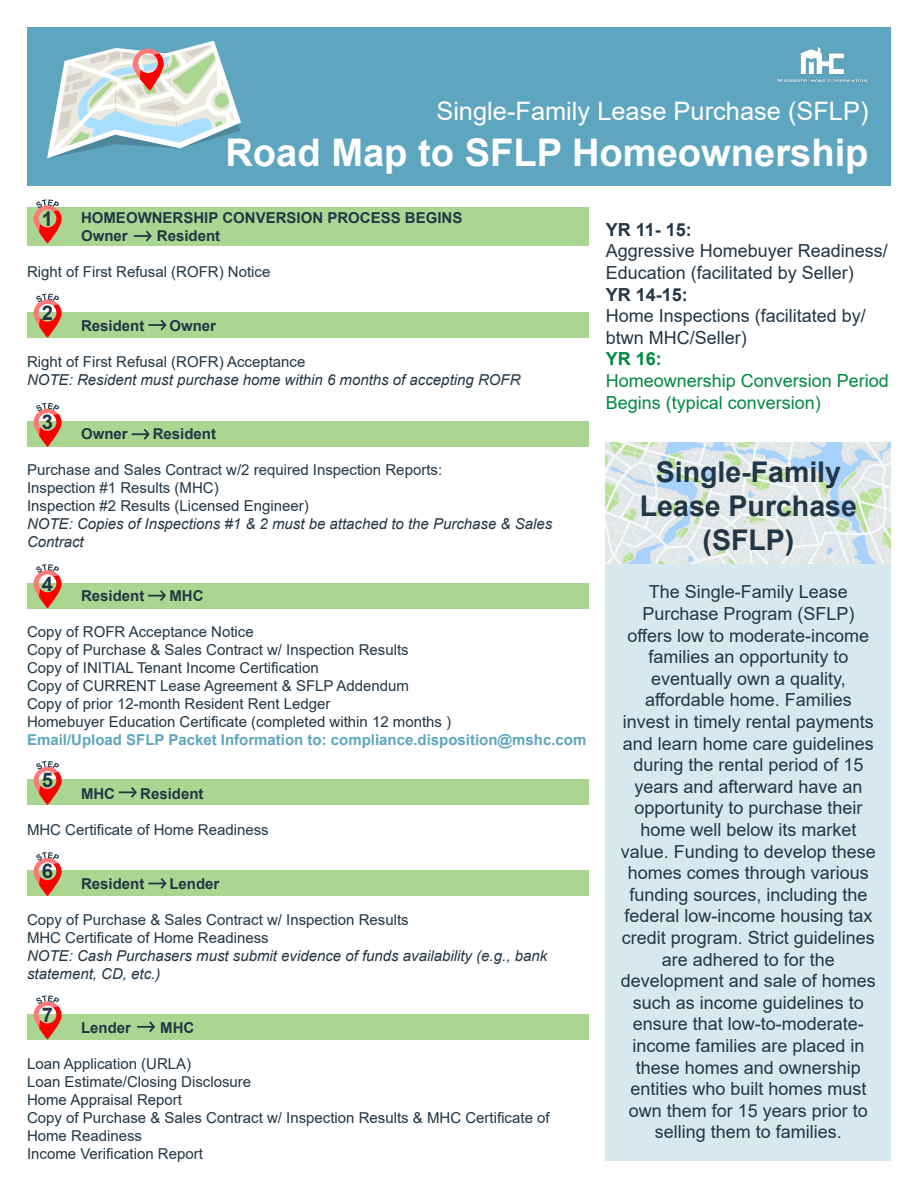
<style>
.page{position:relative;width:918px;height:1188px;background:#fff}
.page>*{position:absolute;margin:0;border:0;box-sizing:border-box;transform-origin:0 0}
.t1{font:700 38.1px "Arial";color:#fff}
.t2{font:700 28.5px/34.2px "Arial";color:#223645;text-align:center}
.t3{font:25.35px "Arial";color:#fff}
.t4{font:700 20.25px "Arial";color:#223645}
.t5{font:18px/21.6px "Arial";color:#223645}
.t6{font:18px/21.6px "Arial";color:#008942}
.t7{font:700 18px "Arial";color:#223645}
.t8{font:700 18px "Arial";color:#008942}
.t9{font:15px/18px "Arial";color:#223645}
.t10{font:italic 15px/18px "Arial";color:#223645}
.t11{font:700 15px "Arial";color:#223645}
.t12{font:700 15px "Arial";color:#5ea6bf}
</style>
<div class="page">
<div style="left:27px;top:207px;width:562px;height:39px;background:#abd691"></div>
<div style="left:27px;top:312px;width:562px;height:26px;background:#abd691"></div>
<div style="left:27px;top:422px;width:562px;height:25px;background:#abd691"></div>
<div style="left:27px;top:583px;width:562px;height:25px;background:#abd691"></div>
<div style="left:27px;top:780px;width:562px;height:25px;background:#abd691"></div>
<div style="left:27px;top:871px;width:562px;height:25px;background:#abd691"></div>
<div style="left:27px;top:1014px;width:562px;height:26px;background:#abd691"></div>
<div style="left:27px;top:27px;width:864px;height:159px;background:#5ea6bf"></div>
<svg style="left:47px;top:41px;width:194px;height:117px"></svg>
<img style="left:777px;top:47px;width:90px;height:36px">
<div style="left:606px;top:442px;width:285px;height:719px;background:#d7e9ef"></div>
<img style="left:606px;top:442px;width:285px;height:122px">
<svg style="left:33px;top:199px;width:29px;height:45px"></svg>
<svg style="left:33px;top:294px;width:29px;height:44px"></svg>
<svg style="left:33px;top:403px;width:29px;height:44px"></svg>
<svg style="left:33px;top:564px;width:29px;height:44px"></svg>
<svg style="left:33px;top:761px;width:29px;height:44px"></svg>
<svg style="left:33px;top:852px;width:29px;height:44px"></svg>
<svg style="left:33px;top:995px;width:29px;height:45px"></svg>
<svg style="left:134px;top:230px;width:18px;height:12px"></svg>
<svg style="left:148px;top:319px;width:19px;height:12px"></svg>
<svg style="left:132px;top:429px;width:18px;height:11px"></svg>
<svg style="left:148px;top:590px;width:18px;height:11px"></svg>
<svg style="left:119px;top:787px;width:18px;height:11px"></svg>
<svg style="left:148px;top:878px;width:19px;height:11px"></svg>
<svg style="left:137px;top:1021px;width:19px;height:12px"></svg>
<p class="t3" style="left:436px;top:94px;width:434px">Single-Family Lease Purchase (SFLP)</p>
<p class="t1" style="left:225px;top:125px;width:645px">Road Map to SFLP Homeownership</p>
<p class="t11" style="left:81px;top:207px;width:383px">HOMEOWNERSHIP CONVERSION PROCESS BEGINS</p>
<p class="t11" style="left:81px;top:225px;width:48px">Owner</p>
<p class="t11" style="left:157px;top:225px;width:65px">Resident</p>
<p class="t9" style="left:27px;top:263px;width:245px">Right of First Refusal (ROFR) Notice</p>
<p class="t4" style="left:42px;top:204px;width:13px">1</p>
<p class="t7" style="left:606px;top:217px;width:88px">YR 11- 15:</p>
<p class="t5" style="left:606px;top:240px;width:284px">Aggressive Homebuyer Readiness/<br>Education (facilitated by Seller)</p>
<p class="t7" style="left:606px;top:282px;width:84px">YR 14-15:</p>
<p class="t5" style="left:606px;top:305px;width:262px">Home Inspections (facilitated by/ btwn MHC/Seller)</p>
<p class="t8" style="left:606px;top:346px;width:58px">YR 16:</p>
<p class="t6" style="left:606px;top:370px;width:285px">Homeownership Conversion Period<br>Begins (typical conversion)</p>
<p class="t4" style="left:42px;top:299px;width:13px">2</p>
<p class="t11" style="left:81px;top:315px;width:65px">Resident</p>
<p class="t11" style="left:169px;top:315px;width:48px">Owner</p>
<p class="t9" style="left:27px;top:353px;width:280px">Right of First Refusal (ROFR) Acceptance</p>
<p class="t10" style="left:27px;top:371px;width:495px">NOTE: Resident must purchase home within 6 months of accepting ROFR</p>
<p class="t11" style="left:81px;top:423px;width:48px">Owner</p>
<p class="t11" style="left:153px;top:423px;width:65px">Resident</p>
<p class="t9" style="left:27px;top:461px;width:417px">Purchase and Sales Contract w/2 required Inspection Reports:</p>
<p class="t9" style="left:27px;top:479px;width:193px">Inspection #1 Results (MHC)</p>
<p class="t9" style="left:27px;top:497px;width:283px">Inspection #2 Results (Licensed Engineer)</p>
<p class="t10" style="left:27px;top:515px;width:527px">NOTE: Copies of Inspections #1 &amp; 2 must be attached to the Purchase &amp; Sales<br>Contract</p>
<p class="t4" style="left:42px;top:408px;width:13px">3</p>
<p class="t2" style="left:640px;top:455px;width:219px">Single-Family<br>Lease Purchase (SFLP)</p>
<p class="t4" style="left:42px;top:569px;width:13px">4</p>
<p class="t11" style="left:81px;top:585px;width:65px">Resident</p>
<p class="t11" style="left:169px;top:585px;width:36px">MHC</p>
<p class="t9" style="left:27px;top:623px;width:228px">Copy of ROFR Acceptance Notice</p>
<p class="t9" style="left:27px;top:641px;width:383px">Copy of Purchase &amp; Sales Contract w/ Inspection Results</p>
<p class="t9" style="left:27px;top:659px;width:293px">Copy of INITIAL Tenant Income Certification</p>
<p class="t9" style="left:27px;top:677px;width:384px">Copy of CURRENT Lease Agreement &amp; SFLP Addendum</p>
<p class="t9" style="left:27px;top:695px;width:305px">Copy of prior 12-month Resident Rent Ledger</p>
<p class="t9" style="left:27px;top:713px;width:426px">Homebuyer Education Certificate (completed within 12 months )</p>
<p class="t12" style="left:27px;top:729px;width:561px">Email/Upload SFLP Packet Information to: compliance.disposition@mshc.com</p>
<p class="t11" style="left:81px;top:783px;width:36px">MHC</p>
<p class="t11" style="left:140px;top:783px;width:65px">Resident</p>
<p class="t9" style="left:27px;top:821px;width:243px">MHC Certificate of Home Readiness</p>
<p class="t4" style="left:42px;top:766px;width:13px">5</p>
<p class="t4" style="left:42px;top:857px;width:13px">6</p>
<p class="t11" style="left:81px;top:873px;width:65px">Resident</p>
<p class="t11" style="left:169px;top:873px;width:52px">Lender</p>
<p class="t9" style="left:27px;top:911px;width:383px">Copy of Purchase &amp; Sales Contract w/ Inspection Results</p>
<p class="t9" style="left:27px;top:929px;width:243px">MHC Certificate of Home Readiness</p>
<p class="t10" style="left:27px;top:947px;width:522px">NOTE: Cash Purchasers must submit evidence of funds availability (e.g., bank statement, CD, etc.)</p>
<p class="t4" style="left:42px;top:1000px;width:13px">7</p>
<p class="t11" style="left:81px;top:1017px;width:52px">Lender</p>
<p class="t11" style="left:160px;top:1017px;width:36px">MHC</p>
<p class="t9" style="left:27px;top:1055px;width:166px">Loan Application (URLA)</p>
<p class="t9" style="left:27px;top:1073px;width:226px">Loan Estimate/Closing Disclosure</p>
<p class="t9" style="left:27px;top:1091px;width:157px">Home Appraisal Report</p>
<p class="t9" style="left:27px;top:1109px;width:524px">Copy of Purchase &amp; Sales Contract w/ Inspection Results &amp; MHC Certificate of<br>Home Readiness</p>
<p class="t9" style="left:27px;top:1145px;width:177px">Income Verification Report</p>
<p class="t5" style="left:621px;top:581px;width:257px;text-align:center">The Single-Family Lease<br>Purchase Program (SFLP) offers low to moderate-income families an opportunity to eventually own a quality, affordable home. Families invest in timely rental payments and learn home care guidelines during the rental period of 15 years and afterward have an opportunity to purchase their home well below its market value. Funding to develop these homes comes through various funding sources, including the federal low-income housing tax credit program. Strict guidelines are adhered to for the development and sale of homes such as income guidelines to ensure that low-to-moderate&shy;income families are placed in these homes and ownership entities who built homes must own them for 15 years prior to selling them to families.</p>
</div>
